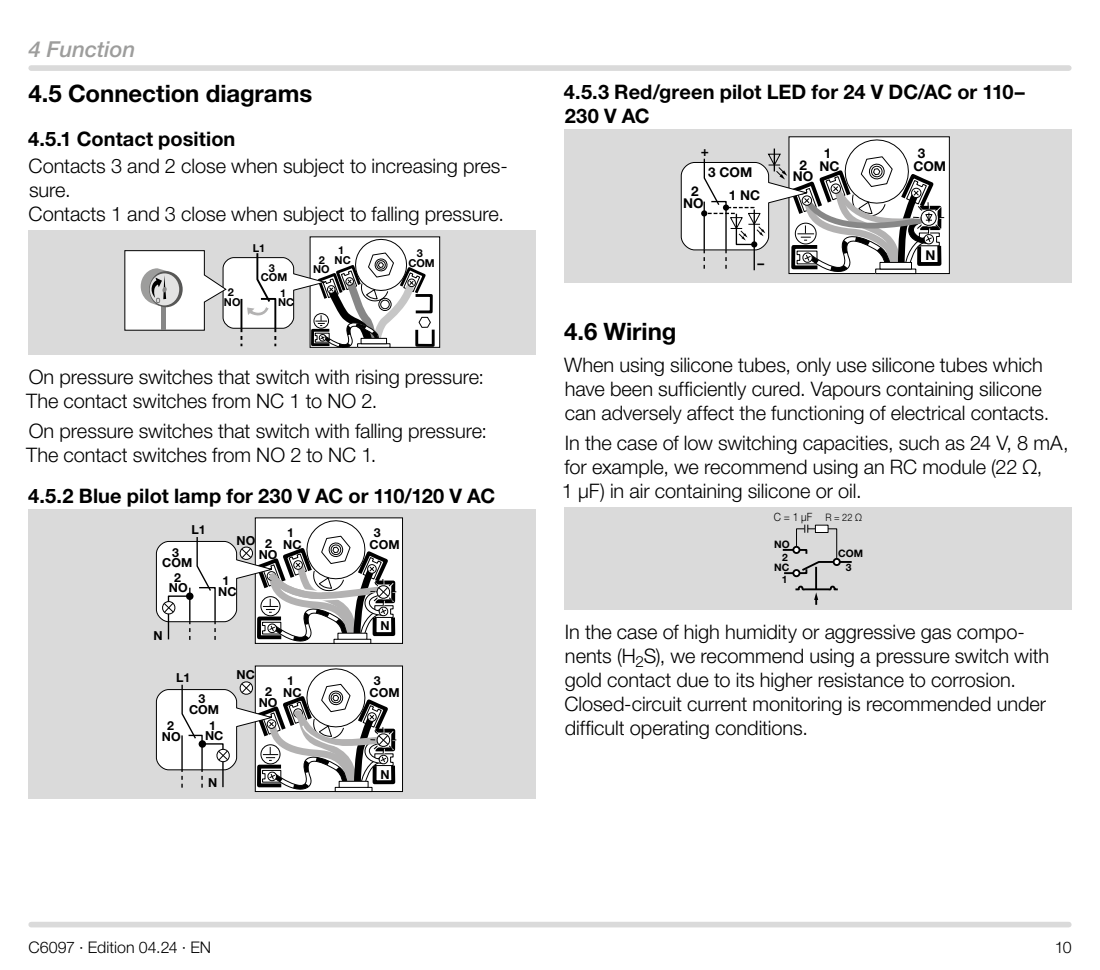
<style>
.page{position:relative;width:1100px;height:970px;background:#fff}
.page>*{position:absolute;margin:0;border:0;box-sizing:border-box;transform-origin:0 0}
.t1{font:700 24px "Helvetica Neue LT Pro";letter-spacing:-.005em;color:#000}
.t2{font:italic 500 22px "Helvetica Neue LT Pro";color:#9d9d9c}
.t3{font:300 20px/24px "Helvetica Neue LT Pro";letter-spacing:-.005em;color:#000}
.t4{font:700 20px/24px "Helvetica Neue LT Pro";letter-spacing:.005em;color:#000}
.t5{font:300 16px "Helvetica Neue LT Pro";letter-spacing:.005em;color:#000}
.t6{font:700 13.6px "Helvetica Neue LT Pro";color:#000}
.t7{font:700 12.4px "Helvetica Neue LT Pro";color:#000}
.t8{font:300 11.4px "Helvetica Neue LT Pro";color:#000;scale:.9 1}
.t9{font:700 11px "Helvetica Neue LT Pro";color:#000}
.t10{font:700 10.2px/10.4px "Helvetica Neue LT Pro";color:#000;text-align:right}
.t11{font:300 7.4px "Helvetica Neue LT Pro";color:#000}
.s1{font-size:10.2px}
</style>
<div class="page">
<div style="left:31px;top:921px;width:1038px;height:6px;background:#dadada"></div>
<div style="left:31px;top:65px;width:1038px;height:6px;background:#dadada"></div>
<div style="left:28px;top:230px;width:508px;height:125px;background:#dadada"></div>
<div style="left:310px;top:237px;width:130px;height:110px;background:#fff"></div>
<div style="left:414px;top:294px;width:19px;height:19px;border:3px solid #000"></div>
<div style="left:415px;top:328px;width:20px;height:19px;border:3px solid #000"></div>
<svg style="left:124px;top:236px;width:307px;height:112px"></svg>
<hr style="left:358px;top:344px;width:32px;height:3px;background:#fff">
<div style="left:357px;top:343px;width:33px;height:5px;border:1px solid #000"></div>
<div style="left:361px;top:338px;width:25px;height:6px;background:#fff"></div>
<div style="left:361px;top:338px;width:26px;height:6px;border:1px solid #000"></div>
<div style="left:28px;top:509px;width:508px;height:289px;background:#dadada"></div>
<div style="left:255px;top:518px;width:147px;height:125px;background:#fff"></div>
<svg style="left:155px;top:517px;width:242px;height:127px"></svg>
<div style="left:255px;top:666px;width:147px;height:125px;background:#fff"></div>
<svg style="left:155px;top:665px;width:242px;height:128px"></svg>
<hr style="left:335px;top:787px;width:37px;height:4px;background:#fff">
<div style="left:335px;top:786px;width:37px;height:6px;border:1px solid #000"></div>
<div style="left:339px;top:781px;width:29px;height:6px;background:#fff"></div>
<div style="left:339px;top:780px;width:30px;height:7px;border:1px solid #000"></div>
<hr style="left:334px;top:639px;width:37px;height:4px;background:#fff">
<div style="left:333px;top:638px;width:38px;height:6px;border:1px solid #000"></div>
<div style="left:338px;top:633px;width:29px;height:6px;background:#fff"></div>
<div style="left:564px;top:129px;width:507px;height:154px;background:#dadada"></div>
<svg style="left:680px;top:136px;width:265px;height:139px"></svg>
<div style="left:564px;top:507px;width:507px;height:102px;background:#dadada"></div>
<div style="left:792px;top:569px;width:8px;height:8px;border:2px solid #000;border-radius:50%"></div>
<hr style="left:815px;top:567px;width:2px;height:22px;background:#000">
<svg style="left:795px;top:586px;width:43px;height:18px"></svg>
<svg style="left:782px;top:524px;width:70px;height:52px"></svg>
<div style="left:833px;top:558px;width:8px;height:8px;border:2px solid #000;border-radius:50%"></div>
<div style="left:815px;top:525px;width:13px;height:7px;background:#fff"></div>
<div style="left:815px;top:524px;width:13px;height:9px;border:1px solid #000"></div>
<p class="t2" style="left:28px;top:36px;width:109px">4 Function</p>
<p class="t1" style="left:28px;top:79px;width:285px">4.5 Connection diagrams</p>
<p class="t4" style="left:28px;top:126px;width:209px">4.5.1 Contact position</p>
<p class="t3" style="left:29px;top:153px;width:481px">Contacts 3 and 2 close when subject to increasing pres&shy;sure.<br>Contacts 1 and 3 close when subject to falling pressure.</p>
<p class="t9" style="left:408px;top:256px;width:28px">COM</p>
<p class="t9" style="left:253px;top:241px;width:14px">L1</p>
<p class="t9" style="left:338px;top:243px;width:8px">1</p>
<p class="t9" style="left:417px;top:247px;width:8px">3</p>
<p class="t9" style="left:319px;top:253px;width:8px">2</p>
<p class="t9" style="left:335px;top:253px;width:18px">NC</p>
<p class="t9" style="left:269px;top:261px;width:8px">3</p>
<p class="t9" style="left:313px;top:262px;width:18px">NO</p>
<p class="t9" style="left:261px;top:270px;width:28px">COM</p>
<p class="t11" style="left:156px;top:295px;width:6px">0</p>
<p class="t9" style="left:228px;top:285px;width:8px">2</p>
<p class="t9" style="left:224px;top:295px;width:18px">NO</p>
<p class="t9" style="left:280px;top:286px;width:8px">1</p>
<p class="t9" style="left:278px;top:295px;width:18px">NC</p>
<p class="t3" style="left:26px;top:365px;width:459px">On pressure switches that switch with rising pressure:<br>The contact switches from NC 1 to NO 2.</p>
<p class="t3" style="left:26px;top:418px;width:462px">On pressure switches that switch with falling pressure:<br>The contact switches from NO 2 to NC 1.</p>
<p class="t4" style="left:28px;top:483px;width:468px">4.5.2 Blue pilot lamp for 230 V AC or 110/120 V AC</p>
<p class="t7" style="left:283px;top:536px;width:20px">NC</p>
<p class="t7" style="left:192px;top:521px;width:16px">L1</p>
<p class="t7" style="left:374px;top:525px;width:8px">3</p>
<p class="t7" style="left:287px;top:525px;width:8px">1</p>
<p class="t7" style="left:237px;top:532px;width:37px">NO 2</p>
<p class="t7" style="left:370px;top:536px;width:32px">COM</p>
<p class="t7" style="left:172px;top:545px;width:8px">3</p>
<p class="t7" style="left:259px;top:546px;width:20px">NO</p>
<p class="t7" style="left:162px;top:555px;width:32px">COM</p>
<p class="t7" style="left:174px;top:570px;width:8px">2</p>
<p class="t7" style="left:169px;top:580px;width:20px">NO</p>
<p class="t7" style="left:222px;top:573px;width:8px">1</p>
<p class="t7" style="left:218px;top:583px;width:20px">NC</p>
<p class="t7" style="left:154px;top:627px;width:11px">N</p>
<p class="t7" style="left:176px;top:670px;width:16px">L1</p>
<p class="t7" style="left:237px;top:667px;width:20px">NC</p>
<p class="t7" style="left:287px;top:673px;width:8px">1</p>
<p class="t7" style="left:167px;top:718px;width:8px">2</p>
<p class="t7" style="left:162px;top:729px;width:20px">NO</p>
<p class="t7" style="left:198px;top:691px;width:8px">3</p>
<p class="t7" style="left:189px;top:701px;width:32px">COM</p>
<p class="t7" style="left:209px;top:718px;width:8px">1</p>
<p class="t7" style="left:205px;top:728px;width:20px">NC</p>
<p class="t7" style="left:208px;top:774px;width:11px">N</p>
<p class="t7" style="left:265px;top:684px;width:8px">2</p>
<p class="t7" style="left:283px;top:684px;width:20px">NC</p>
<p class="t7" style="left:259px;top:694px;width:20px">NO</p>
<p class="t7" style="left:380px;top:618px;width:11px">N</p>
<p class="t7" style="left:374px;top:673px;width:8px">3</p>
<p class="t7" style="left:370px;top:684px;width:32px">COM</p>
<p class="t7" style="left:380px;top:766px;width:11px">N</p>
<p class="t4" style="left:564px;top:80px;width:462px">4.5.3 Red/green pilot LED for 24 V DC/AC or 110–<br>230 V AC</p>
<p class="t6" style="left:819px;top:157px;width:22px">NC</p>
<p class="t6" style="left:918px;top:144px;width:9px">3</p>
<p class="t6" style="left:824px;top:144px;width:9px">1</p>
<p class="t6" style="left:701px;top:142px;width:10px">+</p>
<p class="t6" style="left:800px;top:156px;width:9px">2</p>
<p class="t6" style="left:913px;top:157px;width:34px">COM</p>
<p class="t6" style="left:708px;top:164px;width:46px">3 COM</p>
<p class="t6" style="left:793px;top:168px;width:22px">NO</p>
<p class="t6" style="left:691px;top:182px;width:9px">2</p>
<p class="t6" style="left:729px;top:186px;width:33px">1 NC</p>
<p class="t6" style="left:683px;top:195px;width:22px">NO</p>
<p class="t6" style="left:757px;top:255px;width:8px">–</p>
<p class="t6" style="left:925px;top:246px;width:12px">N</p>
<p class="t1" style="left:564px;top:316px;width:114px">4.6 Wiring</p>
<p class="t3" style="left:564px;top:353px;width:487px">When using silicone tubes, only use silicone tubes which have been sufficiently cured. Vapours containing silicone can adversely affect the functioning of electrical contacts.</p>
<p class="t3" style="left:562px;top:430px;width:508px">In the case of low switching capacities, such as 24 V, 8 mA, for example, we recommend using an RC module (22 Ω,<br>1 μF) in air containing silicone or oil.</p>
<p class="t10" style="left:774px;top:538px;width:17px">NO</p>
<p class="t8" style="left:774px;top:509px;width:100px">C = 1 µF <span class="s1">R = 22 Ω</span></p>
<p class="t10" style="left:774px;top:551px;width:17px">2<br>NC</p>
<p class="t10" style="left:782px;top:573px;width:7px">1</p>
<p class="t10" style="left:838px;top:546px;width:26px;line-height:13.8px;text-align:center">COM<br>3</p>
<p class="t3" style="left:564px;top:619px;width:486px">In the case of high humidity or aggressive gas compo&shy;nents (H<sub>2</sub>S), we recommend using a pressure switch with gold contact due to its higher resistance to corrosion.<br>Closed-circuit current monitoring is recommended under difficult operating conditions.</p>
<p class="t5" style="left:28px;top:937px;width:184px">C6097 · Edition 04.24 · EN</p>
<p class="t5" style="left:1055px;top:937px;width:18px">10</p>
</div>
